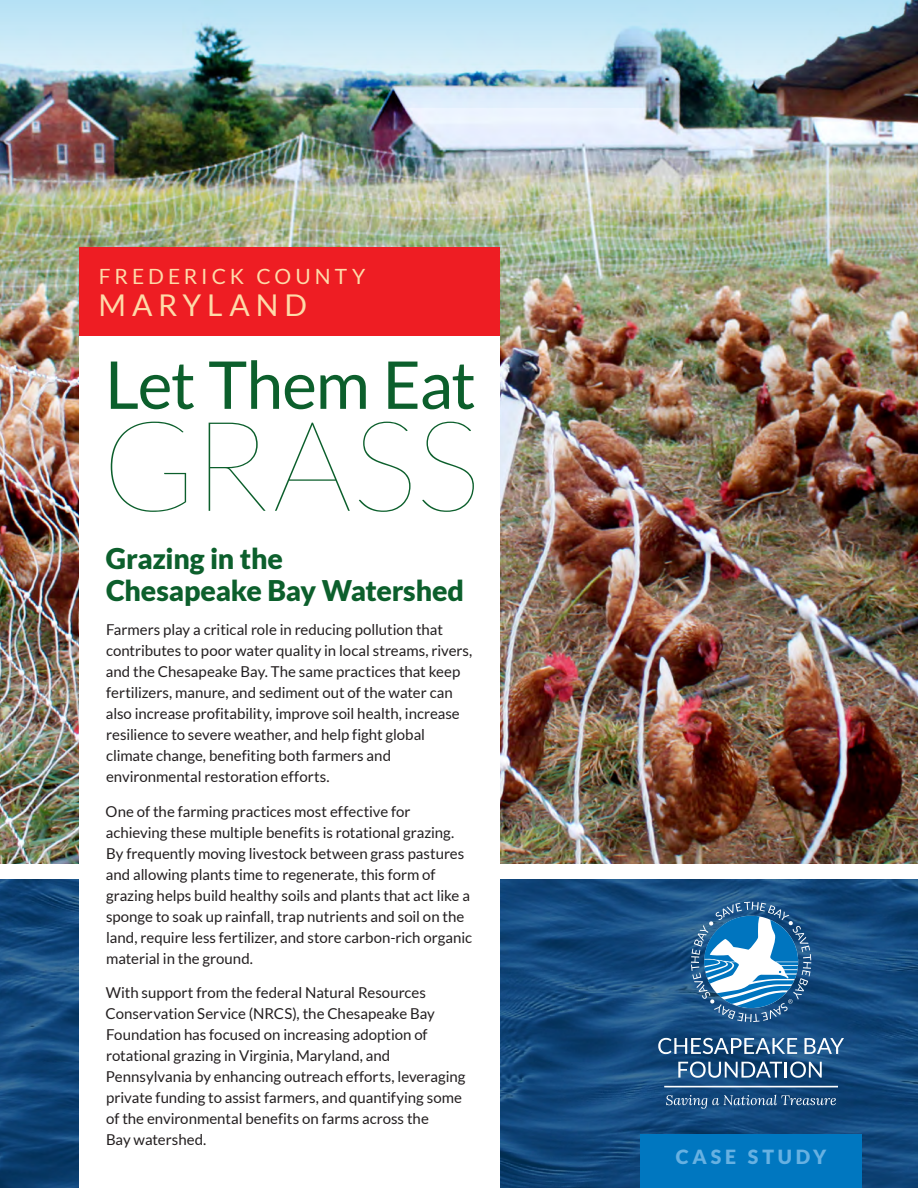
<style>
.page{position:relative;width:918px;height:1188px;background:#fff}
.page>*{position:absolute;margin:0;border:0;box-sizing:border-box;transform-origin:0 0}
.t1{font:100 126px "Lato";letter-spacing:-.005em;color:#0c5f2c}
.t2{font:66px "Lato";letter-spacing:-.02em;color:#0c5f2c}
.t3{font:30px "Lato";letter-spacing:.195em;color:#fedaa9}
.t4{font:900 28.5px/31.5px "Lato";letter-spacing:-.01em;color:#0c5f2c}
.t5{font:21px "Lato";letter-spacing:.19em;color:#fedaa9}
.t6{font:900 19.5px "Lato";letter-spacing:.2em;color:#67b1e2}
.t7{font:15px/21px "Lato";color:#231f20}
</style>
<div class="page">
<img style="left:0;top:880px;width:918px;height:308px">
<img style="left:0;top:108px;width:918px;height:756px">
<div style="left:79px;top:329px;width:421px;height:859px;background:#fff"></div>
<svg style="left:666px;top:1095px;width:170px;height:14px;background:#38638f"></svg>
<svg style="left:658px;top:1038px;width:139px;height:16px"></svg>
<svg style="left:804px;top:1038px;width:40px;height:16px"></svg>
<svg style="left:678px;top:1062px;width:144px;height:16px"></svg>
<svg style="left:691px;top:902px;width:120px;height:120px"></svg>
<div style="left:640px;top:1134px;width:222px;height:54px;background:#0077c0"></div>
<img style="left:0;top:0;width:918px;height:108px">
<div style="left:79px;top:247px;width:421px;height:89px;background:#ee1d23"></div>
<p class="t5" style="left:99px;top:265px;width:268px">FREDERICK COUNTY</p>
<p class="t3" style="left:99px;top:288px;width:210px">MARYLAND</p>
<p class="t2" style="left:105px;top:348px;width:372px">Let Them Eat</p>
<p class="t1" style="left:101px;top:400px;width:381px">GRASS</p>
<p class="t4" style="left:106px;top:543px;width:360px">Grazing in the<br>Chesapeake Bay Watershed</p>
<p class="t7" style="left:106px;top:619px;width:368px">Farmers play a critical role in reducing pollution that contributes to poor water quality in local streams, rivers, and the Chesapeake Bay. The same practices that keep fertilizers, manure, and sediment out of the water can also increase profitability, improve soil health, increase resilience to severe weather, and help fight global climate change, benefiting both farmers and environmental restoration efforts.</p>
<p class="t7" style="left:106px;top:801px;width:368px">One of the farming practices most effective for achieving these multiple benefits is rotational grazing.<br>By frequently moving livestock between grass pastures and allowing plants time to regenerate, this form of grazing helps build healthy soils and plants that act like a sponge to soak up rainfall, trap nutrients and soil on the land, require less fertilizer, and store carbon-rich organic material in the ground.</p>
<p class="t7" style="left:106px;top:982px;width:361px">With support from the federal Natural Resources Conservation Service (NRCS), the Chesapeake Bay Foundation has focused on increasing adoption of rotational grazing in Virginia, Maryland, and Pennsylvania by enhancing outreach efforts, leveraging private funding to assist farmers, and quantifying some of the environmental benefits on farms across the<br>Bay watershed.</p>
<p class="t6" style="left:676px;top:1145px;width:152px">CASE STUDY</p>
</div>
